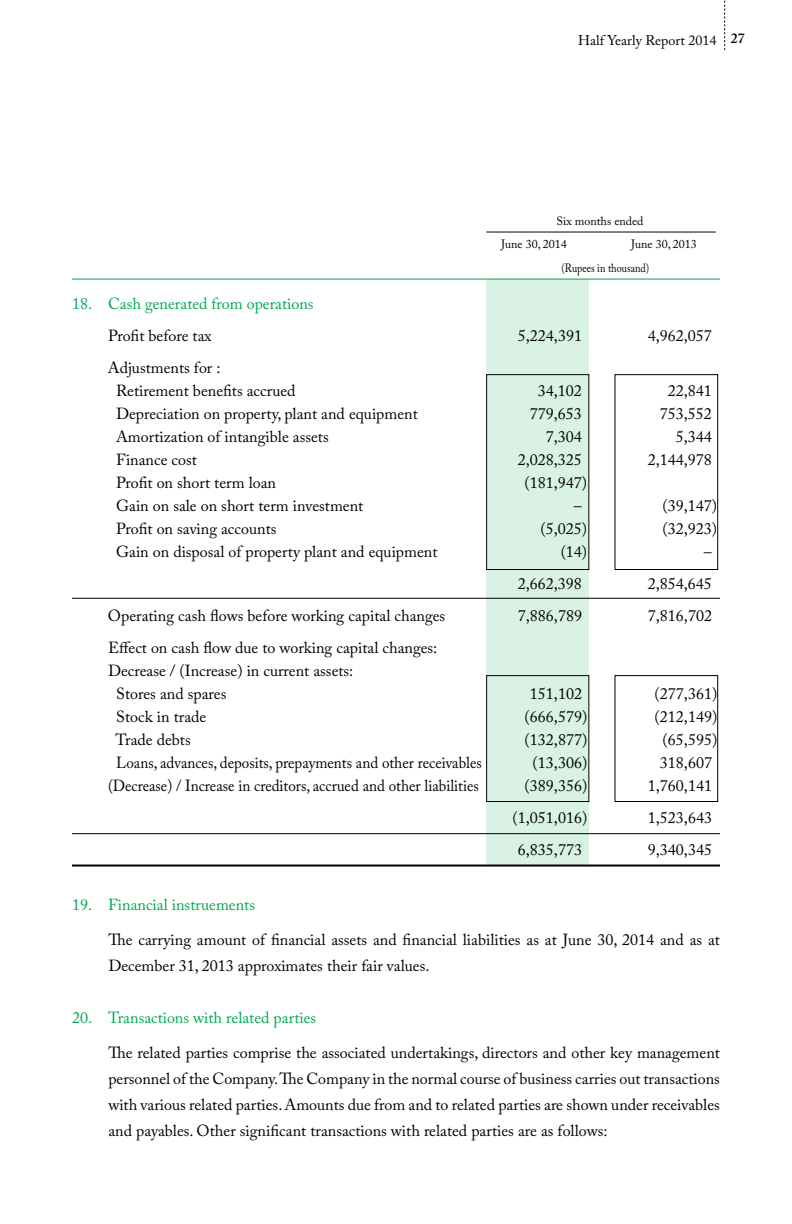
<style>
.page{position:relative;width:792px;height:1224px;background:#fff}
.page>*{position:absolute;margin:0;border:0;box-sizing:border-box;transform-origin:0 0}
.t1{font:16px/26px "Adobe Caslon Pro";color:#000}
.t2{font:16px "Adobe Caslon Pro";color:#000;scale:.94 1}
.t3{font:16px "Adobe Caslon Pro";color:#00a651}
.t4{font:14px "Adobe Caslon Pro";color:#000}
.t5{font:12px/23.4px "Adobe Caslon Pro";color:#000}
.s1{font-weight:600}
</style>
<div class="page">
<svg style="left:724px;top:0;width:1px;height:50px"></svg>
<hr style="left:486px;top:232px;width:230px;height:1px;background:#000">
<div style="left:486px;top:279px;width:103px;height:587px;background:#d9f2e5"></div>
<hr style="left:72px;top:279px;width:648px;height:1px;background:#00a651">
<hr style="left:72px;top:598px;width:648px;height:1px;background:#000">
<hr style="left:72px;top:865px;width:648px;height:2px;background:#000">
<hr style="left:72px;top:833px;width:648px;height:1px;background:#000">
<div style="left:486px;top:374px;width:103px;height:196px;border:1px solid #000"></div>
<div style="left:486px;top:675px;width:103px;height:127px;border:1px solid #000"></div>
<div style="left:615px;top:374px;width:103px;height:196px;border:1px solid #000"></div>
<div style="left:615px;top:675px;width:103px;height:127px;border:1px solid #000"></div>
<p class="t4" style="left:578px;top:32px;width:168px">Half Yearly Report 2014 <span class="s1">27</span></p>
<p class="t5" style="left:501px;top:209px;width:144px;text-indent:55px">Six months ended<br>June 30, 2014</p>
<p class="t5" style="left:561px;top:232px;width:137px;text-indent:70px">June 30, 2013 (Rupees in thousand)</p>
<p class="t3" style="left:72px;top:294px;width:243px">18. Cash generated from operations</p>
<p class="t1" style="left:108px;top:322px;width:105px">Profit before tax</p>
<p class="t1" style="left:518px;top:322px;width:66px">5,224,391</p>
<p class="t1" style="left:648px;top:322px;width:66px">4,962,057</p>
<p class="t1" style="left:116px;top:356px;width:181px;line-height:23px;text-indent:-8px">Adjustments for :<br>Retirement benefits accrued</p>
<p class="t1" style="left:538px;top:377px;width:46px">34,102</p>
<p class="t1" style="left:668px;top:377px;width:46px">22,841</p>
<p class="t1" style="left:116px;top:400px;width:303px">Depreciation on property, plant and equipment</p>
<p class="t1" style="left:530px;top:400px;width:54px">779,653</p>
<p class="t1" style="left:660px;top:400px;width:54px">753,552</p>
<p class="t1" style="left:116px;top:423px;width:214px">Amortization of intangible assets</p>
<p class="t1" style="left:546px;top:423px;width:38px">7,304</p>
<p class="t1" style="left:676px;top:423px;width:38px">5,344</p>
<p class="t1" style="left:116px;top:446px;width:82px">Finance cost</p>
<p class="t1" style="left:518px;top:446px;width:66px">2,028,325</p>
<p class="t1" style="left:648px;top:446px;width:66px">2,144,978</p>
<p class="t1" style="left:116px;top:469px;width:161px">Profit on short term loan</p>
<p class="t1" style="left:525px;top:469px;width:64px">(181,947)</p>
<p class="t1" style="left:116px;top:492px;width:249px">Gain on sale on short term investment</p>
<p class="t1" style="left:574px;top:492px;width:9px">–</p>
<p class="t1" style="left:663px;top:492px;width:56px">(39,147)</p>
<p class="t1" style="left:116px;top:515px;width:162px">Profit on saving accounts</p>
<p class="t1" style="left:541px;top:515px;width:48px">(5,025)</p>
<p class="t1" style="left:663px;top:515px;width:56px">(32,923)</p>
<p class="t1" style="left:116px;top:538px;width:323px">Gain on disposal of property plant and equipment</p>
<p class="t1" style="left:561px;top:538px;width:28px">(14)</p>
<p class="t1" style="left:704px;top:538px;width:9px">–</p>
<p class="t1" style="left:518px;top:570px;width:66px">2,662,398</p>
<p class="t1" style="left:648px;top:570px;width:66px">2,854,645</p>
<p class="t1" style="left:108px;top:602px;width:339px">Operating cash flows before working capital changes</p>
<p class="t1" style="left:518px;top:602px;width:66px">7,886,789</p>
<p class="t1" style="left:648px;top:602px;width:66px">7,816,702</p>
<p class="t1" style="left:108px;top:634px;width:331px">Effect on cash flow due to working capital changes:</p>
<p class="t1" style="left:108px;top:657px;width:247px">Decrease / (Increase) in current assets:</p>
<p class="t1" style="left:116px;top:680px;width:112px">Stores and spares</p>
<p class="t1" style="left:530px;top:680px;width:54px">151,102</p>
<p class="t1" style="left:655px;top:680px;width:64px">(277,361)</p>
<p class="t1" style="left:116px;top:703px;width:92px">Stock in trade</p>
<p class="t1" style="left:525px;top:703px;width:64px">(666,579)</p>
<p class="t1" style="left:655px;top:703px;width:64px">(212,149)</p>
<p class="t1" style="left:115px;top:726px;width:77px">Trade debts</p>
<p class="t1" style="left:525px;top:726px;width:64px">(132,877)</p>
<p class="t1" style="left:663px;top:726px;width:56px">(65,595)</p>
<p class="t2" style="left:116px;top:753px;width:391px">Loans, advances, deposits, prepayments and other receivables</p>
<p class="t1" style="left:533px;top:749px;width:56px">(13,306)</p>
<p class="t1" style="left:660px;top:749px;width:54px">318,607</p>
<p class="t2" style="left:108px;top:776px;width:396px">(Decrease) / Increase in creditors, accrued and other liabilities</p>
<p class="t1" style="left:525px;top:772px;width:64px">(389,356)</p>
<p class="t1" style="left:648px;top:772px;width:66px">1,760,141</p>
<p class="t1" style="left:513px;top:804px;width:76px">(1,051,016)</p>
<p class="t1" style="left:648px;top:804px;width:66px">1,523,643</p>
<p class="t1" style="left:518px;top:836px;width:66px">6,835,773</p>
<p class="t1" style="left:648px;top:836px;width:66px">9,340,345</p>
<p class="t3" style="left:72px;top:895px;width:185px">19. Financial instruements</p>
<p class="t1" style="left:108px;top:926px;width:613px">The carrying amount of financial assets and financial liabilities as at June 30, 2014 and as at<br>December 31, 2013 approximates their fair values.</p>
<p class="t3" style="left:72px;top:1008px;width:246px">20. Transactions with related parties</p>
<p class="t1" style="left:108px;top:1039px;width:613px;text-align:justify">The related parties comprise the associated undertakings, directors and other key management personnel of the Company. The Company in the normal course of business carries out transactions with various related parties. Amounts due from and to related parties are shown under receivables and payables. Other significant transactions with related parties are as follows:</p>
</div>
